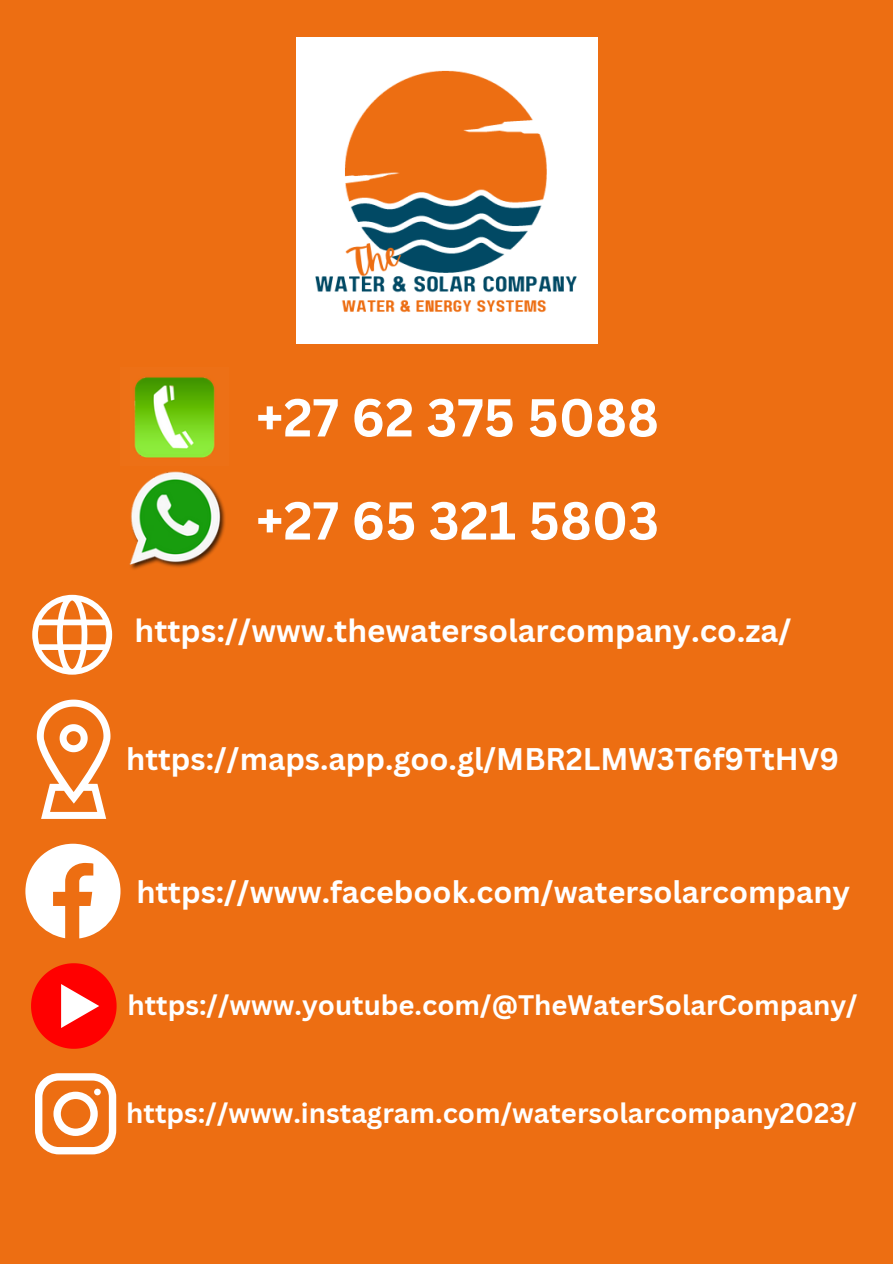
<style>
.page{position:relative;width:893px;height:1264px;background:#fff}
.page>*{position:absolute;margin:0;border:0;box-sizing:border-box;transform-origin:0 0}
.t1{font:700 52.2px "Canva Sans";color:#fff}
.t2{font:700 31.35px "Canva Sans";color:#fff}
.t3{font:700 30.45px "Canva Sans";color:#fff}
.t4{font:700 27.45px "Canva Sans";color:#fff}
</style>
<div class="page">
<div style="left:0;top:0;width:892px;height:1263px;background:#ed6e12"></div>
<img style="left:296px;top:38px;width:301px;height:306px">
<img style="left:134px;top:377px;width:81px;height:81px">
<img style="left:129px;top:471px;width:96px;height:99px">
<svg style="left:32px;top:595px;width:80px;height:79px"></svg>
<svg style="left:37px;top:699px;width:73px;height:120px"></svg>
<svg style="left:25px;top:843px;width:95px;height:95px"></svg>
<svg style="left:31px;top:963px;width:86px;height:85px"></svg>
<svg style="left:35px;top:1073px;width:81px;height:81px"></svg>
<p class="t1" style="left:256px;top:381px;width:404px">+27 62 375 5088</p>
<p class="t1" style="left:256px;top:484px;width:404px">+27 65 321 5803</p>
<p class="t2" style="left:135px;top:609px;width:658px">https://www.thewatersolarcompany.co.za/</p>
<p class="t3" style="left:126px;top:737px;width:714px">https://maps.app.goo.gl/MBR2LMW3T6f9TtHV9</p>
<p class="t3" style="left:136px;top:870px;width:715px">https://www.facebook.com/watersolarcompany</p>
<p class="t4" style="left:127px;top:985px;width:731px">https://www.youtube.com/@TheWaterSolarCompany/</p>
<p class="t4" style="left:126px;top:1093px;width:732px">https://www.instagram.com/watersolarcompany2023/</p>
</div>
